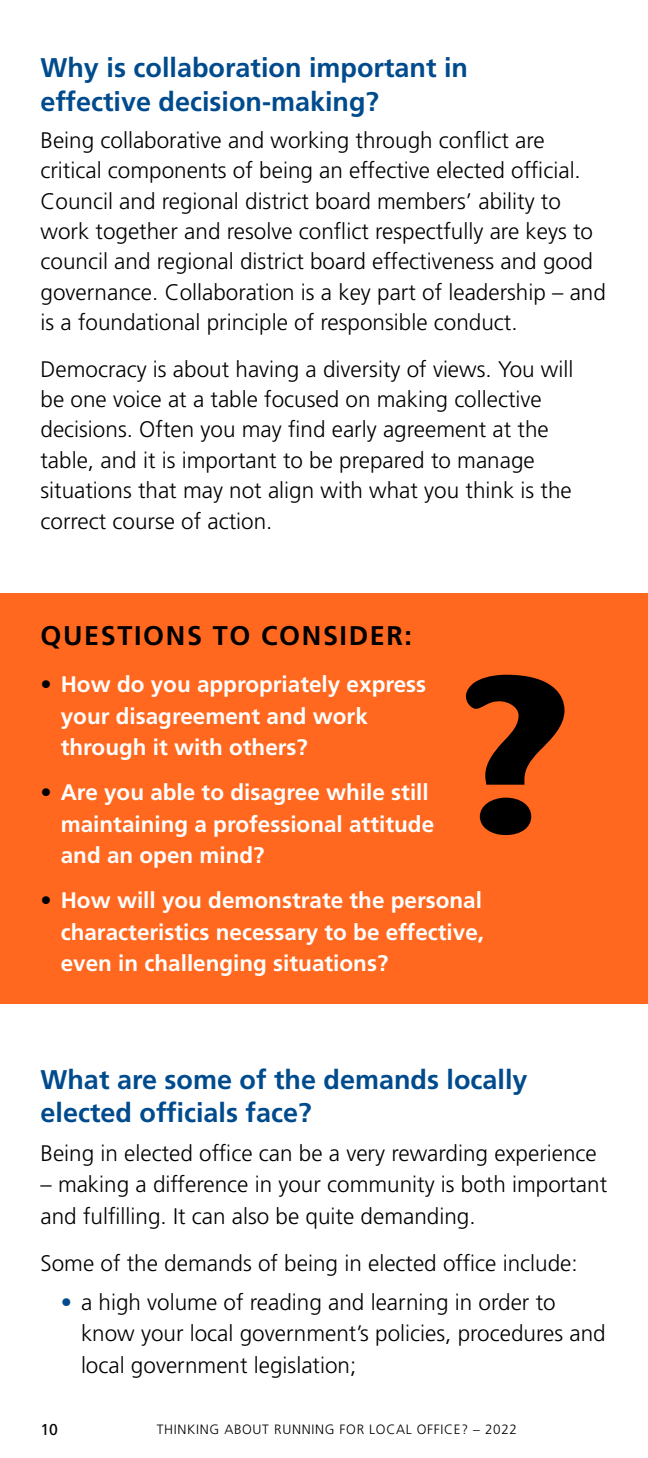
<style>
.page{position:relative;width:648px;height:1458px;background:#fff}
.page>*{position:absolute;margin:0;border:0;box-sizing:border-box;transform-origin:0 0}
.t1{font:700 27px/33.8px "Frutiger LT Std";color:#004b8d}
.t2{font:700 27px "Frutiger LT Std";letter-spacing:.06em;color:#000}
.t3{font:300 22.5px/30.4px "Frutiger LT Std";color:#000}
.t4{font:700 22.5px/31.5px "Frutiger LT Std";color:#fff}
.t5{font:15.75px "Frutiger LT Std";color:#000}
.t6{font:300 13.5px "Frutiger LT Std";letter-spacing:.05em;color:#000}
.s1{color:#000}
.s2{color:#004b8d}
</style>
<div class="page">
<div style="left:0;top:593px;width:648px;height:411px;background:#ff681e"></div>
<svg style="left:465px;top:675px;width:100px;height:160px"></svg>
<p class="t1" style="left:40px;top:51px;width:429px">Why is collaboration important in effective decision-making?</p>
<p class="t3" style="left:40px;top:125px;width:567px">Being collaborative and working through conflict are critical components of being an effective elected official.<br>Council and regional district board members’ ability to work together and resolve conflict respectfully are keys to council and regional district board effectiveness and good governance. Collaboration is a key part of leadership – and is a foundational principle of responsible conduct.</p>
<p class="t3" style="left:40px;top:354px;width:534px">Democracy is about having a diversity of views. You will be one voice at a table focused on making collective decisions. Often you may find early agreement at the table, and it is important to be prepared to manage situations that may not align with what you think is the correct course of action.</p>
<p class="t2" style="left:40px;top:619px;width:373px">QUESTIONS TO CONSIDER:</p>
<p class="t4" style="left:61px;top:669px;width:367px;text-indent:-20px"><span class="s1">•</span> How do you appropriately express your disagreement and work through it with others?</p>
<p class="t4" style="left:61px;top:777px;width:375px;text-indent:-20px"><span class="s1">•</span> Are you able to disagree while still maintaining a professional attitude and an open mind?</p>
<p class="t4" style="left:61px;top:885px;width:425px;text-align:justify;text-indent:-20px"><span class="s1">•</span> How will you demonstrate the personal characteristics necessary to be effective, even in challenging situations?</p>
<p class="t1" style="left:40px;top:1063px;width:489px">What are some of the demands locally elected officials face?</p>
<p class="t3" style="left:40px;top:1138px;width:558px">Being in elected office can be a very rewarding experience</p>
<p class="t3" style="left:40px;top:1169px;width:568px;line-height:31.5px">– making a difference in your community is both important and fulfilling. It can also be quite demanding.</p>
<p class="t3" style="left:40px;top:1249px;width:539px">Some of the demands of being in elected office include:</p>
<p class="t3" style="left:81px;top:1287px;width:526px;line-height:31.5px;text-indent:-20px"><span class="s2">•</span> a high volume of reading and learning in order to know your local government’s policies, procedures and local government legislation;</p>
<p class="t5" style="left:40px;top:1420px;width:19px">10</p>
<p class="t6" style="left:157px;top:1421px;width:362px">THINKING ABOUT RUNNING FOR LOCAL OFFICE? – 2022</p>
</div>
